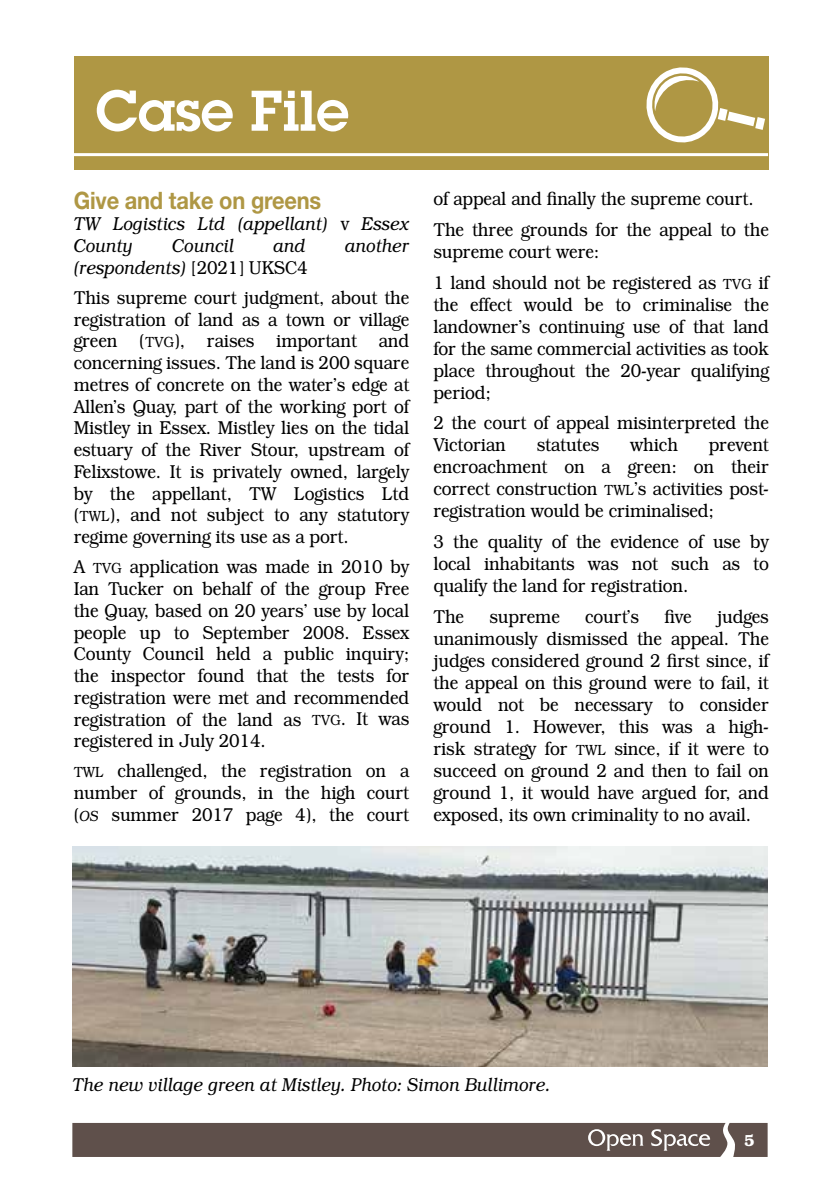
<style>
.page{position:relative;width:840px;height:1191px;background:#fff}
.page>*{position:absolute;margin:0;border:0;box-sizing:border-box;transform-origin:0 0}
.t1{font:600 56px "Lubalin Graph Std";color:#fff}
.t2{font:700 24px "Helvetica Neue LT Std";letter-spacing:-.01em;color:#af9744;scale:.91 1}
.t3{font:300 19px/21.8px "Bookman IT Cby BT";letter-spacing:-.01em;color:#000;text-align:justify;scale:.91 1}
.t4{font:italic 300 19px/21.8px "Bookman IT Cby BT";letter-spacing:-.01em;color:#000;scale:.91 1}
.t5{font:600 16px "Bookman IT Cby BT";color:#fff}
.s1{font-style:normal}
.s2{font-style:italic}
.s3{font-size:15px}
.s4{font-style:italic;font-size:15px}
</style>
<div class="page">
<div style="left:74px;top:57px;width:693px;height:113px;background:#af9744"></div>
<svg style="left:646px;top:67px;width:118px;height:76px"></svg>
<hr style="left:74px;top:153px;width:693px;height:3px;background:#fff">
<img style="left:72px;top:846px;width:695px;height:220px">
<div style="left:72px;top:1123px;width:695px;height:34px;background:#5f504b"></div>
<h1 class="t1" style="left:96px;top:74px;width:255px">Case File</h1>
<p class="t2" style="left:74px;top:185px;width:273px">Give and take on greens</p>
<p class="t4" style="left:74px;top:213px;width:370px">TW Logistics Ltd (appellant) <span class="s1">v</span> Essex<br>County</p>
<p class="t4" style="left:172px;top:234px;width:69px">Council</p>
<p class="t4" style="left:273px;top:234px;width:37px">and</p>
<p class="t4" style="left:345px;top:234px;width:72px">another</p>
<p class="t3" style="left:74px;top:252px;width:370px;line-height:30.2px"><span class="s2">(respondents)</span> [2021] UKSC4<br>This supreme court judgment, about the</p>
<p class="t3" style="left:74px;top:308px;width:370px">registration of land as a town or village green (<span class="s3">TVG</span>), raises important and concerning issues. The land is 200 square metres of concrete on the water’s edge at Allen’s Quay, part of the working port of Mistley in Essex. Mistley lies on the tidal estuary of the River Stour, upstream of Felixstowe. It is privately owned, largely by the appellant, TW Logistics Ltd (<span class="s3">TWL</span>), and not subject to any statutory regime governing its use as a port.</p>
<p class="t3" style="left:74px;top:556px;width:370px">A <span class="s3">TVG</span> application was made in 2010 by Ian Tucker on behalf of the group Free the Quay, based on 20 years’ use by local people up to September 2008. Essex County Council held a public inquiry; the inspector found that the tests for registration were met and recommended registration of the land as <span class="s3">TVG</span>. It was registered in July 2014.</p>
<p class="t3" style="left:74px;top:760px;width:370px"><span class="s3">TWL</span> challenged, the registration on a number of grounds, in the high court (<span class="s4">OS</span> summer 2017 page 4), the court</p>
<p class="t3" style="left:433px;top:184px;width:370px;line-height:30.6px">of appeal and finally the supreme court.<br>The three grounds for the appeal to the</p>
<p class="t3" style="left:433px;top:236px;width:370px;line-height:30.6px">supreme court were:<br>1 land should not be registered as <span class="s3">TVG</span> if</p>
<p class="t3" style="left:433px;top:293px;width:370px">the effect would be to criminalise the landowner’s continuing use of that land for the same commercial activities as took place throughout the 20-year qualifying period;</p>
<p class="t3" style="left:433px;top:412px;width:370px">2 the court of appeal misinterpreted the<br>Victorian</p>
<p class="t3" style="left:536px;top:434px;width:71px">statutes</p>
<p class="t3" style="left:630px;top:434px;width:54px">which</p>
<p class="t3" style="left:433px;top:434px;width:370px;text-indent:275px">prevent encroachment on a green: on their correct construction <span class="s3">TWL</span>’s activities post&shy;registration would be criminalised;</p>
<p class="t3" style="left:433px;top:530px;width:370px">3 the quality of the evidence of use by local inhabitants was not such as to qualify the land for registration.</p>
<p class="t3" style="left:433px;top:605px;width:35px">The</p>
<p class="t3" style="left:489px;top:605px;width:79px">supreme</p>
<p class="t3" style="left:585px;top:605px;width:61px">court’s</p>
<p class="t3" style="left:664px;top:605px;width:32px">five</p>
<p class="t3" style="left:433px;top:605px;width:370px;text-indent:283px">judges unanimously dismissed the appeal. The judges considered ground 2 first since, if the appeal on this ground were to fail, it would not be necessary to consider ground 1. However, this was a high&shy;risk strategy for <span class="s3">TWL</span> since, if it were to succeed on ground 2 and then to fail on ground 1, it would have argued for, and exposed, its own criminality to no avail.</p>
<p class="t4" style="left:72px;top:1073px;width:527px">The new village green at Mistley. Photo: Simon Bullimore.</p>
<p class="t5" style="left:743px;top:1130px;width:12px">5</p>
</div>
